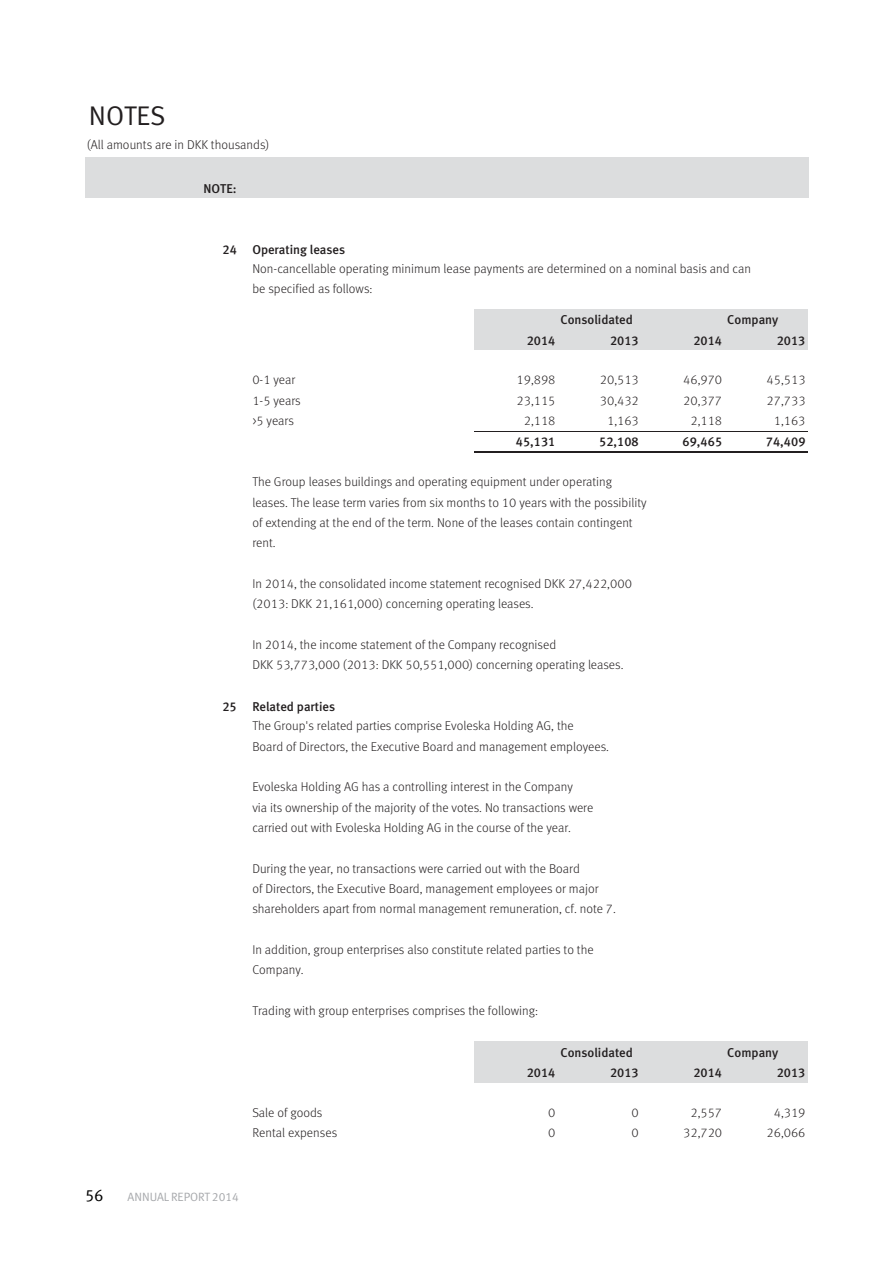
<style>
.page{position:relative;width:893px;height:1263px;background:#fff}
.page>*{position:absolute;margin:0;border:0;box-sizing:border-box;transform-origin:0 0}
.t1{font:27px "Meta Normal LF";color:#231f20}
.t2{font:16.5px "Meta Normal LF";color:#000}
.t3{font:300 12.75px/20.4px "Meta Offc";color:#231f20}
.t4{font:12.75px "Meta Medium LF";color:#231f20}
.t5{font:12px "Meta Normal LF";color:#a7a9ac}
</style>
<div class="page">
<div style="left:85px;top:157px;width:723px;height:41px;background:#dcddde"></div>
<div style="left:475px;top:309px;width:333px;height:21px;background:#dcddde"></div>
<div style="left:475px;top:329px;width:333px;height:21px;background:#dcddde"></div>
<div style="left:475px;top:1041px;width:333px;height:21px;background:#dcddde"></div>
<div style="left:475px;top:1062px;width:333px;height:20px;background:#dcddde"></div>
<hr style="left:475px;top:431px;width:333px;height:1px;background:#231f20">
<hr style="left:475px;top:451px;width:333px;height:1px;background:#231f20">
<h1 class="t1" style="left:89px;top:100px;width:78px">NOTES</h1>
<p class="t3" style="left:87px;top:135px;width:184px">(All amounts are in DKK thousands)</p>
<p class="t4" style="left:204px;top:181px;width:34px">NOTE:</p>
<p class="t4" style="left:222px;top:242px;width:124px">24 Operating leases</p>
<p class="t3" style="left:252px;top:259px;width:500px">Non-cancellable operating minimum lease payments are determined on a nominal basis and can be specified as follows:</p>
<p class="t4" style="left:560px;top:312px;width:74px">Consolidated</p>
<p class="t4" style="left:727px;top:312px;width:53px">Company</p>
<p class="t4" style="left:527px;top:333px;width:30px">2014</p>
<p class="t4" style="left:610px;top:333px;width:30px">2013</p>
<p class="t4" style="left:693px;top:333px;width:30px">2014</p>
<p class="t4" style="left:777px;top:333px;width:30px">2013</p>
<p class="t3" style="left:252px;top:370px;width:44px">0-1 year</p>
<p class="t3" style="left:517px;top:370px;width:40px">19,898</p>
<p class="t3" style="left:600px;top:370px;width:40px">20,513</p>
<p class="t3" style="left:683px;top:370px;width:40px">46,970</p>
<p class="t3" style="left:767px;top:370px;width:40px">45,513</p>
<p class="t3" style="left:252px;top:390px;width:50px">1-5 years</p>
<p class="t3" style="left:517px;top:390px;width:40px">23,115</p>
<p class="t3" style="left:600px;top:390px;width:40px">30,432</p>
<p class="t3" style="left:683px;top:390px;width:40px">20,377</p>
<p class="t3" style="left:767px;top:390px;width:40px">27,733</p>
<p class="t3" style="left:252px;top:411px;width:43px">&gt;5 years</p>
<p class="t3" style="left:524px;top:411px;width:33px">2,118</p>
<p class="t3" style="left:607px;top:411px;width:33px">1,163</p>
<p class="t3" style="left:690px;top:411px;width:33px">2,118</p>
<p class="t3" style="left:774px;top:411px;width:33px">1,163</p>
<p class="t4" style="left:516px;top:435px;width:41px">45,131</p>
<p class="t4" style="left:599px;top:435px;width:41px">52,108</p>
<p class="t4" style="left:683px;top:435px;width:41px">69,465</p>
<p class="t4" style="left:766px;top:435px;width:41px">74,409</p>
<p class="t3" style="left:252px;top:472px;width:396px">The Group leases buildings and operating equipment under operating leases. The lease term varies from six months to 10 years with the possibility of extending at the end of the term. None of the leases contain contingent rent.</p>
<p class="t3" style="left:252px;top:574px;width:381px">In 2014, the consolidated income statement recognised DKK 27,422,000 (2013: DKK 21,161,000) concerning operating leases.</p>
<p class="t3" style="left:252px;top:635px;width:373px">In 2014, the income statement of the Company recognised<br>DKK 53,773,000 (2013: DKK 50,551,000) concerning operating leases.</p>
<p class="t4" style="left:222px;top:699px;width:114px">25 Related parties</p>
<p class="t3" style="left:252px;top:716px;width:358px">The Group's related parties comprise Evoleska Holding AG, the<br>Board of Directors, the Executive Board and management employees.</p>
<p class="t3" style="left:252px;top:777px;width:343px">Evoleska Holding AG has a controlling interest in the Company<br>via its ownership of the majority of the votes. No transactions were carried out with Evoleska Holding AG in the course of the year.</p>
<p class="t3" style="left:252px;top:858px;width:365px">During the year, no transactions were carried out with the Board<br>of Directors, the Executive Board, management employees or major shareholders apart from normal management remuneration, cf. note 7.</p>
<p class="t3" style="left:252px;top:940px;width:343px">In addition, group enterprises also constitute related parties to the<br>Company.</p>
<p class="t3" style="left:252px;top:1001px;width:287px">Trading with group enterprises comprises the following:</p>
<p class="t4" style="left:560px;top:1045px;width:74px">Consolidated</p>
<p class="t4" style="left:727px;top:1045px;width:53px">Company</p>
<p class="t4" style="left:527px;top:1065px;width:30px">2014</p>
<p class="t4" style="left:610px;top:1065px;width:30px">2013</p>
<p class="t4" style="left:693px;top:1065px;width:30px">2014</p>
<p class="t4" style="left:777px;top:1065px;width:30px">2013</p>
<p class="t3" style="left:252px;top:1102px;width:72px">Sale of goods</p>
<p class="t3" style="left:548px;top:1102px;width:9px">0</p>
<p class="t3" style="left:632px;top:1102px;width:9px">0</p>
<p class="t3" style="left:690px;top:1102px;width:33px">2,557</p>
<p class="t3" style="left:774px;top:1102px;width:33px">4,319</p>
<p class="t3" style="left:252px;top:1123px;width:86px">Rental expenses</p>
<p class="t3" style="left:548px;top:1123px;width:9px">0</p>
<p class="t3" style="left:632px;top:1123px;width:9px">0</p>
<p class="t3" style="left:683px;top:1123px;width:40px">32,720</p>
<p class="t3" style="left:767px;top:1123px;width:40px">26,066</p>
<p class="t2" style="left:85px;top:1186px;width:20px">56</p>
<p class="t5" style="left:128px;top:1190px;width:113px">ANNUAL REPORT 2014</p>
</div>
